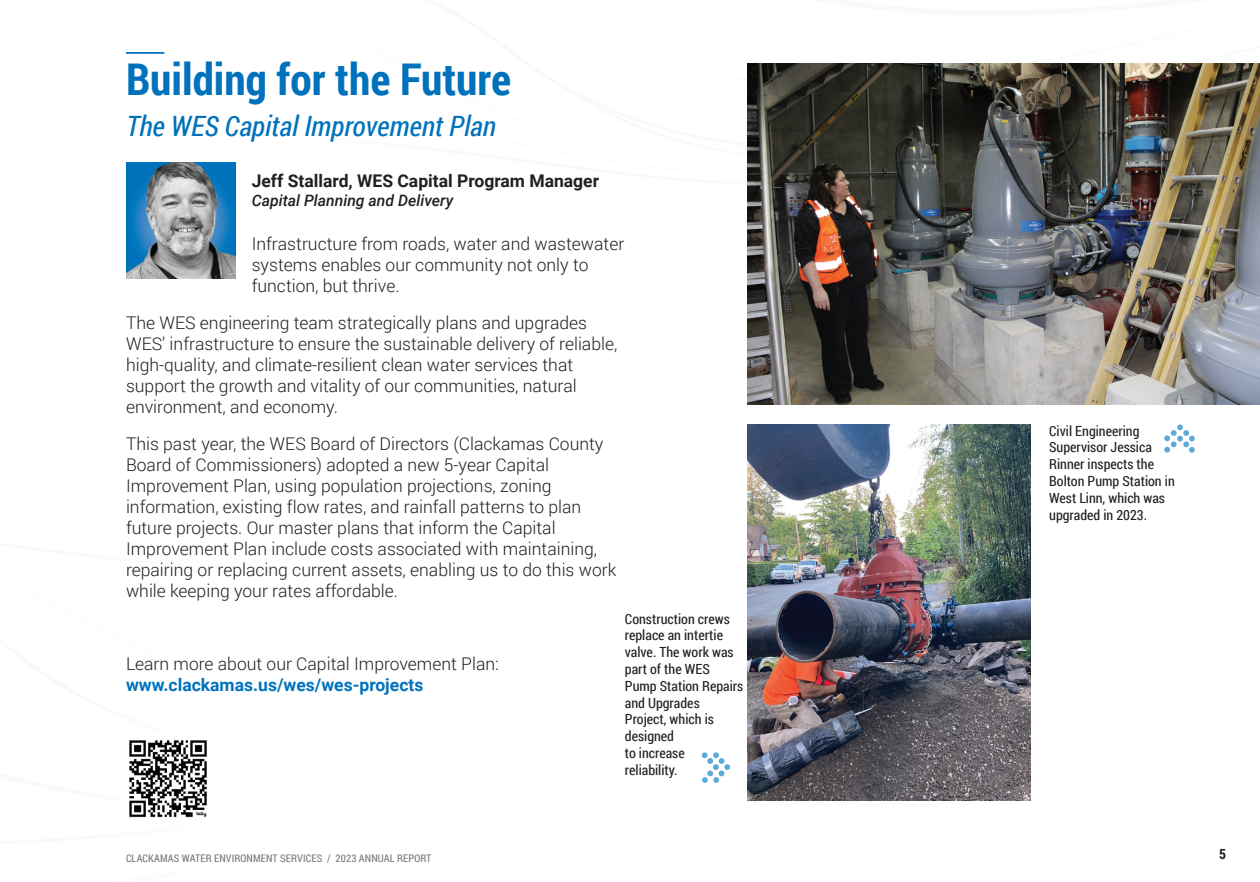
<style>
.page{position:relative;width:1260px;height:882px;background:#fff}
.page>*{position:absolute;margin:0;border:0;box-sizing:border-box;transform-origin:0 0}
.t1{font:700 43.75px "Roboto Condensed";color:#0072bc}
.t2{font:italic 28px "Roboto Condensed";color:#0072bc}
.t3{font:300 17.5px/21px "Roboto";color:#231f20}
.t4{font:700 17.5px "Roboto";color:#231f20}
.t5{font:700 17.5px "Roboto";color:#0072bc}
.t6{font:italic 500 15.75px "Roboto";color:#231f20}
.t7{font:14px/16.8px "Roboto Condensed";color:#231f20}
.t8{font:700 14px "Roboto Condensed";color:#231f20}
.t9{font:10.5px "Roboto Condensed";letter-spacing:.01em;color:#76787b}
</style>
<div class="page">
<img style="left:126px;top:163px;width:110px;height:116px">
<img style="left:748px;top:424px;width:282px;height:377px">
<img style="left:748px;top:63px;width:512px;height:341px">
<img style="left:129px;top:740px;width:78px;height:78px">
<svg style="left:702px;top:752px;width:28px;height:31px"></svg>
<svg style="left:1164px;top:424px;width:31px;height:29px"></svg>
<hr style="left:126px;top:52px;width:38px;height:2px;background:#0072bc">
<h1 class="t1" style="left:126px;top:48px;width:387px">Building for the Future</h1>
<h2 class="t2" style="left:126px;top:107px;width:372px">The WES Capital Improvement Plan</h2>
<p class="t4" style="left:252px;top:168px;width:349px">Jeff Stallard, WES Capital Program Manager</p>
<p class="t6" style="left:252px;top:189px;width:203px">Capital Planning and Delivery</p>
<p class="t3" style="left:252px;top:233px;width:374px">Infrastructure from roads, water and wastewater systems enables our community not only to function, but thrive.</p>
<p class="t3" style="left:126px;top:312px;width:493px">The WES engineering team strategically plans and upgrades WES’ infrastructure to ensure the sustainable delivery of reliable, high-quality, and climate-resilient clean water services that support the growth and vitality of our communities, natural environment, and economy.</p>
<p class="t3" style="left:126px;top:433px;width:492px">This past year, the WES Board of Directors (Clackamas County Board of Commissioners) adopted a new 5-year Capital Improvement Plan, using population projections, zoning information, existing flow rates, and rainfall patterns to plan future projects. Our master plans that inform the Capital Improvement Plan include costs associated with maintaining, repairing or replacing current assets, enabling us to do this work while keeping your rates affordable.</p>
<p class="t3" style="left:126px;top:653px;width:374px">Learn more about our Capital Improvement Plan:</p>
<p class="t5" style="left:126px;top:673px;width:299px">www.clackamas.us/wes/wes-projects</p>
<p class="t7" style="left:625px;top:610px;width:120px">Construction crews replace an intertie valve. The work was part of the WES<br>Pump Station Repairs and Upgrades<br>Project, which is designed<br>to increase<br>reliability.</p>
<p class="t7" style="left:1049px;top:422px;width:127px">Civil Engineering<br>Supervisor Jessica<br>Rinner inspects the<br>Bolton Pump Station in<br>West Linn, which was upgraded in 2023.</p>
<p class="t9" style="left:126px;top:851px;width:307px">CLACKAMAS WATER ENVIRONMENT SERVICES / 2023 ANNUAL REPORT</p>
<p class="t8" style="left:1219px;top:844px;width:8px">5</p>
</div>
